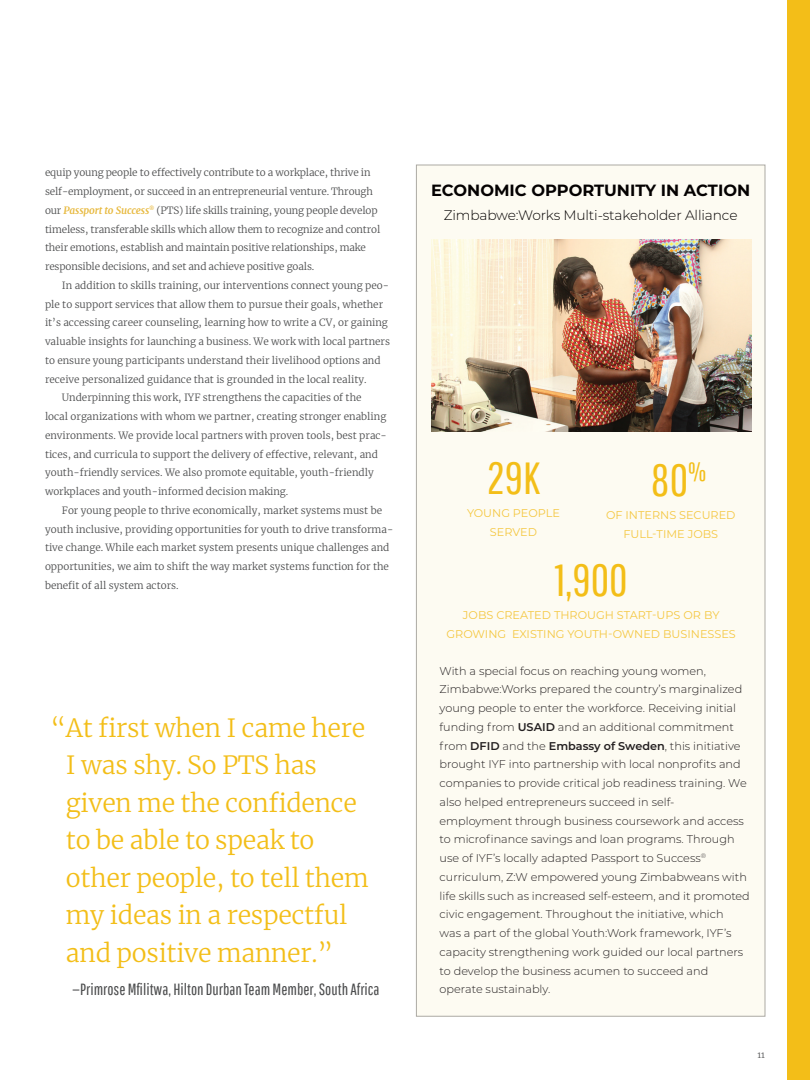
<style>
.page{position:relative;width:810px;height:1080px;background:#fff}
.page>*{position:absolute;margin:0;border:0;box-sizing:border-box;transform-origin:0 0}
._01_Heading{font:45px "Pathway Gothic One";color:#f3be18}
.Pull_quote{font:300 25px/37.5px "Merriweather";letter-spacing:-.01em;color:#f3be18}
.byline{font:16.25px "Pathway Gothic One";color:#4b4c4d}
.Box_heading{font:700 16.25px "Montserrat";color:#040101}
.Box_subheading{font:300 13.75px "Montserrat";letter-spacing:-.01em;color:#040101}
.Box_text{font:300 11.25px/18.8px "Montserrat";color:#231f20}
.Box_text-2{font:11.25px/18.8px "Montserrat";color:#f4c741;text-align:center}
.Body{font:300 10px/18.8px "Merriweather";color:#4b4c4d}
.t1{font:300 8.75px "Merriweather";color:#4b4c4d}
.s1{font-weight:700;font-style:italic;color:#e8bb44}
.s2{font-weight:600}
</style>
<div class="page">
<div style="left:788px;top:0;width:22px;height:1080px;background:#f3be18"></div>
<div style="left:416px;top:165px;width:349px;height:851px;background:#fdfbf2;border:1px solid #acaaa4"></div>
<img style="left:431px;top:239px;width:320px;height:193px">
<p class="Body" style="left:45px;top:163px;width:337px">equip young people to effectively contribute to a workplace, thrive in self-employment, or succeed in an entrepreneurial venture. Through our <span class="s1">Passport to Success</span><sup>®</sup> (PTS) life skills training, young people develop timeless, transferable skills which allow them to recognize and control their emotions, establish and maintain positive relationships, make responsible decisions, and set and achieve positive goals.</p>
<p class="Body" style="left:45px;top:275px;width:347px;text-indent:17px">In addition to skills training, our interventions connect young peo&shy;ple to support services that allow them to pursue their goals, whether it’s accessing career counseling, learning how to write a CV, or gaining valuable insights for launching a business. We work with local partners to ensure young participants understand their livelihood options and receive personalized guidance that is grounded in the local reality.</p>
<p class="Body" style="left:45px;top:388px;width:343px;text-indent:17px">Underpinning this work, IYF strengthens the capacities of the local organizations with whom we partner, creating stronger enabling environments. We provide local partners with proven tools, best prac&shy;tices, and curricula to support the delivery of effective, relevant, and youth-friendly services. We also promote equitable, youth-friendly workplaces and youth-informed decision making.</p>
<p class="Body" style="left:45px;top:500px;width:350px;text-indent:17px">For young people to thrive economically, market systems must be youth inclusive, providing opportunities for youth to drive transforma&shy;tive change. While each market system presents unique challenges and opportunities, we aim to shift the way market systems function for the benefit of all system actors.</p>
<p class="Pull_quote" style="left:66px;top:708px;width:304px;text-indent:-16px">“At first when I came here<br>I was shy. So PTS has given me the confidence to be able to speak to other people, to tell them my ideas in a respectful and positive manner.”</p>
<p class="byline" style="left:72px;top:980px;width:309px">—Primrose Mfilitwa, Hilton Durban Team Member, South Africa</p>
<p class="Box_heading" style="left:431px;top:179px;width:321px">ECONOMIC OPPORTUNITY IN ACTION</p>
<p class="Box_subheading" style="left:444px;top:206px;width:295px">Zimbabwe:Works Multi-stakeholder Alliance</p>
<p class="_01_Heading" style="left:487px;top:451px;width:55px">29K</p>
<p class="Box_text-2" style="left:467px;top:503px;width:94px">YOUNG PEOPLE<br>SERVED</p>
<p class="_01_Heading" style="left:555px;top:553px;width:75px">1,900</p>
<p class="Box_text-2" style="left:447px;top:606px;width:291px">JOBS CREATED THROUGH START-UPS OR BY<br>GROWING EXISTING YOUTH-OWNED BUSINESSES</p>
<p class="_01_Heading" style="left:651px;top:453px;width:57px">80<sup>%</sup></p>
<p class="Box_text-2" style="left:606px;top:506px;width:131px">OF INTERNS SECURED<br>FULL-TIME JOBS</p>
<p class="Box_text" style="left:440px;top:661px;width:312px">With a special focus on reaching young women, Zimbabwe:Works prepared the country’s marginalized young people to enter the workforce. Receiving initial funding from <span class="s2">USAID</span> and an additional commitment from <span class="s2">DFID</span> and the <span class="s2">Embassy of Sweden</span>, this initiative brought IYF into partnership with local nonprofits and companies to provide critical job readiness training. We also helped entrepreneurs succeed in self&shy;employment through business coursework and access to microfinance savings and loan programs. Through use of IYF’s locally adapted Passport to Success<sup>® </sup>curriculum, Z:W empowered young Zimbabweans with life skills such as increased self-esteem, and it promoted civic engagement. Throughout the initiative, which<br>was a part of the global Youth:Work framework, IYF’s capacity strengthening work guided our local partners to develop the business acumen to succeed and operate sustainably.</p>
<p class="t1" style="left:758px;top:1048px;width:9px">11</p>
</div>
